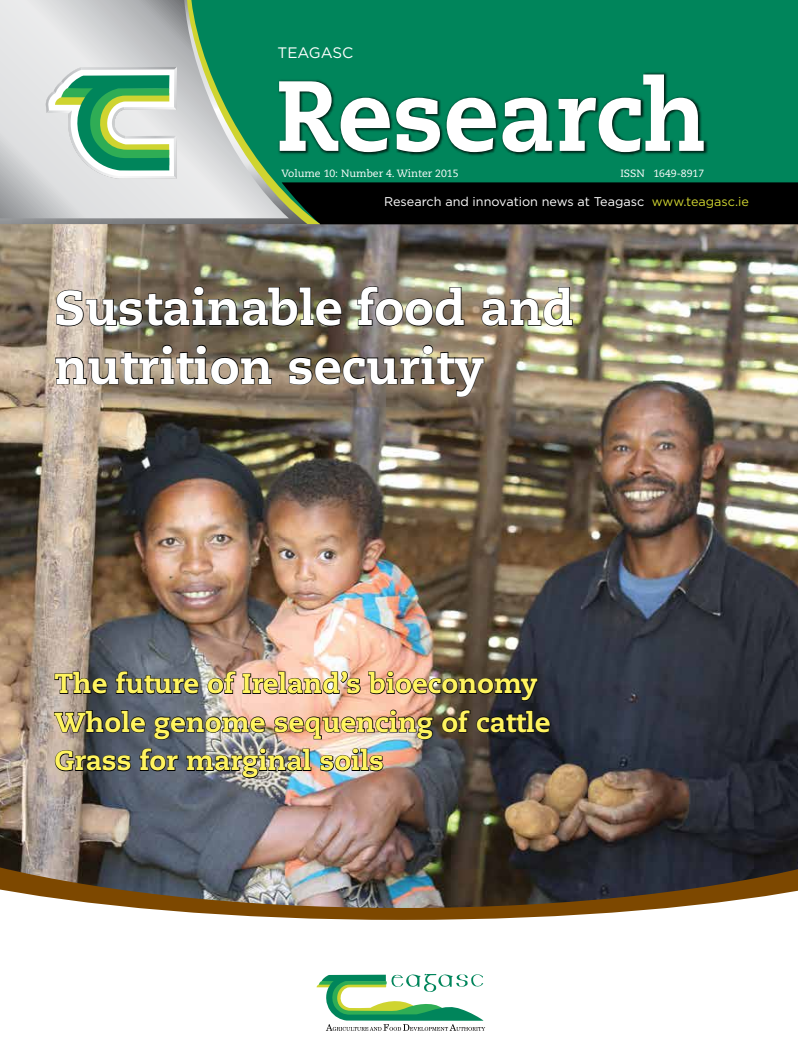
<style>
.page{position:relative;width:798px;height:1053px;background:#fff}
.page>*{position:absolute;margin:0;border:0;box-sizing:border-box;transform-origin:0 0}
.t1{font:800 48.75px/58.5px "Caecilia";color:#fff}
.t2{font:800 27.5px/38.5px "Caecilia";color:#fff45f}
.t3{font:15.12px "Gotham";color:#fff}
.t4{font:12.62px "Gotham";color:#fff}
.t5{font:10.5px "Caecilia";color:#fff}
.s1{color:#cfd430}
</style>
<div class="page">
<img style="left:0;top:224px;width:797px;height:637px">
<img style="left:0;top:861px;width:797px;height:58px">
<svg style="left:316px;top:973px;width:169px;height:57px"></svg>
<svg style="left:0;top:0;width:186px;height:224px;background:#d0d2d3"></svg>
<svg style="left:45px;top:67px;width:132px;height:112px"></svg>
<svg style="left:186px;top:0;width:611px;height:224px;background:#2b8264"></svg>
<img style="left:55px;top:285px;width:287px;height:42px">
<img style="left:356px;top:285px;width:109px;height:42px">
<img style="left:480px;top:286px;width:93px;height:41px">
<svg style="left:55px;top:344px;width:217px;height:41px;background:#887a68"></svg>
<svg style="left:288px;top:344px;width:196px;height:54px;background:#716453"></svg>
<img style="left:53px;top:670px;width:497px;height:108px">
<p class="t3" style="left:277px;top:43px;width:77px">TEAGASC</p>
<p class="t5" style="left:281px;top:167px;width:179px">Volume 10: Number 4. Winter 2015</p>
<p class="t5" style="left:620px;top:167px;width:85px">ISSN 1649-8917</p>
<p class="t4" style="left:384px;top:193px;width:366px">Research and innovation news at Teagasc <span class="s1">www.teagasc.ie</span></p>
<h1 class="t1" style="left:55px;top:279px;width:521px">Sustainable food and nutrition security</h1>
<p class="t2" style="left:55px;top:664px;width:497px">The future of Ireland’s bioeconomy<br>Whole genome sequencing of cattle<br>Grass for marginal soils</p>
</div>
